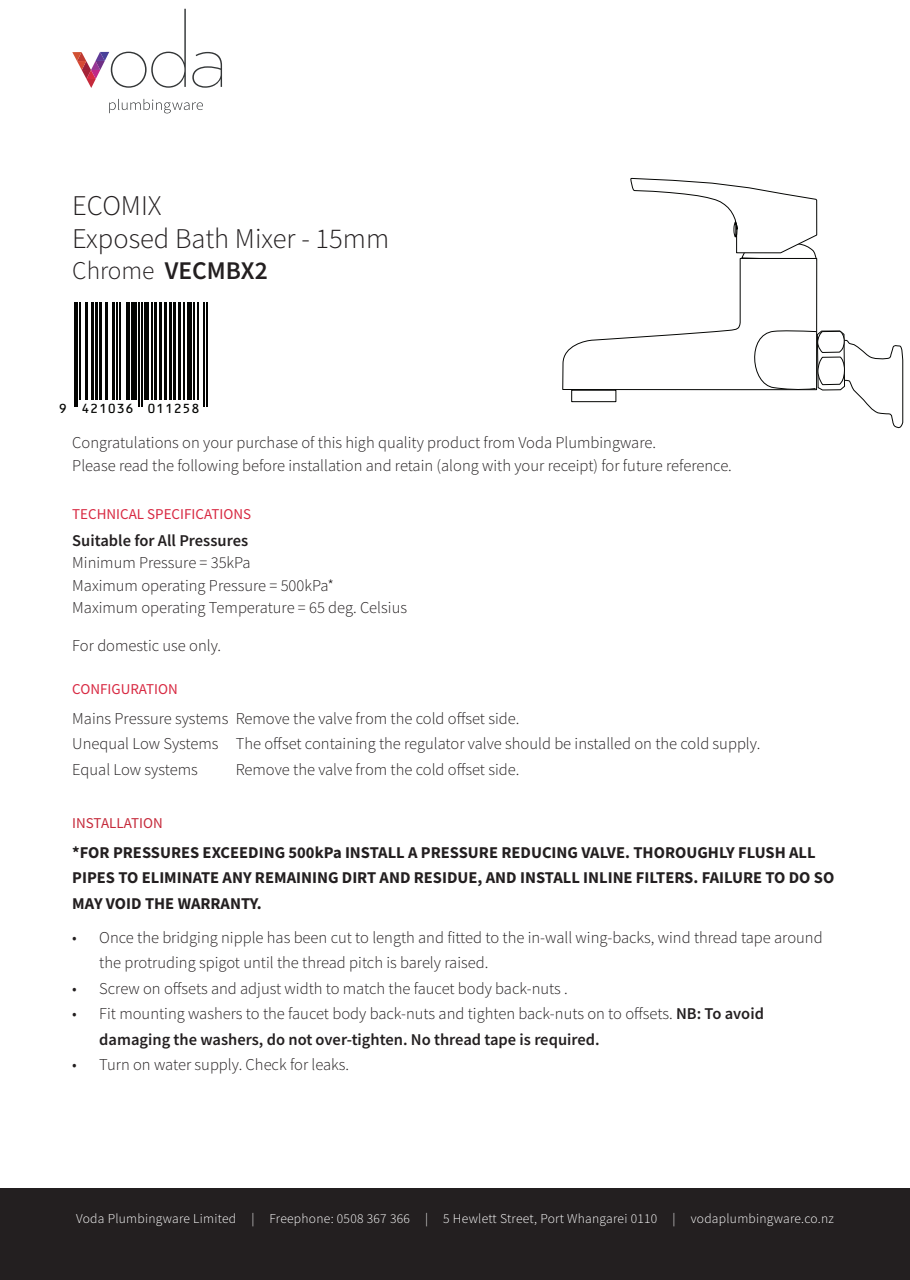
<style>
.page{position:relative;width:910px;height:1280px;background:#fff}
.page>*{position:absolute;margin:0;border:0;box-sizing:border-box;transform-origin:0 0}
.t1{font:300 28.5px/32.7px "Source Sans Pro";color:#231f20}
.t2{font:600 25.5px "Source Sans Pro";color:#231f20}
.t3{font:300 16.5px/25.5px "Source Sans Pro";color:#231f20}
.t4{font:700 16.5px/25.5px "Source Sans Pro";color:#231f20}
.t5{font:600 16.5px "Source Sans Pro";color:#231f20}
.t6{font:15px "Source Sans Pro";color:#d82942}
.t7{font:15px "Source Sans Pro";color:#c52a3b}
.t8{font:14.55px "OCR B10 Pitch BT";color:#040503}
.t9{font:300 13.5px "Source Sans Pro";letter-spacing:.02em;color:#fff}
.s1{font-weight:300}
.s2{font-weight:600}
</style>
<div class="page">
<hr style="left:74px;top:302px;width:1px;height:104px;background:#040503">
<hr style="left:77px;top:302px;width:1px;height:104px;background:#040503">
<hr style="left:80px;top:302px;width:1px;height:97px;background:#040503">
<hr style="left:85px;top:302px;width:3px;height:97px;background:#040503">
<hr style="left:91px;top:302px;width:3px;height:97px;background:#040503">
<hr style="left:95px;top:302px;width:3px;height:97px;background:#040503">
<hr style="left:99px;top:302px;width:3px;height:97px;background:#040503">
<hr style="left:105px;top:302px;width:3px;height:97px;background:#040503">
<hr style="left:112px;top:302px;width:3px;height:97px;background:#040503">
<hr style="left:116px;top:302px;width:1px;height:97px;background:#040503">
<hr style="left:119px;top:302px;width:1px;height:97px;background:#040503">
<hr style="left:126px;top:302px;width:1px;height:97px;background:#040503">
<hr style="left:129px;top:302px;width:1px;height:97px;background:#040503">
<div style="left:131px;top:302px;width:6px;height:97px;background:#040503"></div>
<hr style="left:138px;top:302px;width:2px;height:104px;background:#040503">
<hr style="left:141px;top:302px;width:2px;height:104px;background:#040503">
<hr style="left:144px;top:302px;width:4px;height:97px;background:#040503">
<hr style="left:151px;top:302px;width:1px;height:97px;background:#040503">
<hr style="left:154px;top:302px;width:3px;height:97px;background:#040503">
<hr style="left:159px;top:302px;width:3px;height:97px;background:#040503">
<hr style="left:164px;top:302px;width:3px;height:97px;background:#040503">
<hr style="left:169px;top:302px;width:3px;height:97px;background:#040503">
<hr style="left:174px;top:302px;width:2px;height:97px;background:#040503">
<hr style="left:178px;top:302px;width:3px;height:97px;background:#040503">
<hr style="left:183px;top:302px;width:2px;height:97px;background:#040503">
<hr style="left:188px;top:302px;width:4px;height:97px;background:#040503">
<hr style="left:193px;top:302px;width:2px;height:97px;background:#040503">
<hr style="left:197px;top:302px;width:2px;height:97px;background:#040503">
<hr style="left:203px;top:302px;width:1px;height:104px;background:#040503">
<hr style="left:206px;top:302px;width:1px;height:104px;background:#040503">
<svg style="left:192px;top:52px;width:30px;height:36px"></svg>
<svg style="left:72px;top:9px;width:114px;height:79px"></svg>
<svg style="left:109px;top:99px;width:94px;height:14px"></svg>
<div style="left:0;top:1188px;width:910px;height:92px;background:#231f20"></div>
<svg style="left:562px;top:177px;width:341px;height:252px"></svg>
<h1 class="t1" style="left:72px;top:189px;width:318px">ECOMIX<br>Exposed Bath Mixer - 15mm</h1>
<h2 class="t2" style="left:72px;top:253px;width:197px"><span class="s1">Chrome</span> VECMBX2</h2>
<p class="t8" style="left:58px;top:402px;width:143px">9 421036 011258</p>
<p class="t3" style="left:72px;top:431px;width:661px;line-height:22.5px">Congratulations on your purchase of this high quality product from Voda Plumbingware.<br>Please read the following before installation and retain (along with your receipt) for future reference.</p>
<p class="t6" style="left:72px;top:504px;width:180px">TECHNICAL SPECIFICATIONS</p>
<p class="t5" style="left:72px;top:529px;width:177px">Suitable for All Pressures</p>
<p class="t3" style="left:72px;top:551px;width:336px;line-height:22.5px">Minimum Pressure = 35kPa<br>Maximum operating Pressure = 500kPa*<br>Maximum operating Temperature = 65 deg. Celsius</p>
<p class="t3" style="left:72px;top:633px;width:150px">For domestic use only.</p>
<p class="t6" style="left:72px;top:679px;width:107px">CONFIGURATION</p>
<p class="t3" style="left:72px;top:705px;width:690px">Mains Pressure systems Remove the valve from the cold offset side.<br>Unequal Low Systems The offset containing the regulator valve should be installed on the cold supply.<br>Equal Low systems</p>
<p class="t3" style="left:236px;top:756px;width:285px">Remove the valve from the cold offset side.</p>
<p class="t7" style="left:72px;top:813px;width:92px">INSTALLATION</p>
<p class="t4" style="left:72px;top:839px;width:763px">*FOR PRESSURES EXCEEDING 500kPa INSTALL A PRESSURE REDUCING VALVE. THOROUGHLY FLUSH ALL<br>PIPES TO ELIMINATE ANY REMAINING DIRT AND RESIDUE, AND INSTALL INLINE FILTERS. FAILURE TO DO SO<br>MAY VOID THE WARRANTY.</p>
<p class="t3" style="left:99px;top:925px;width:725px;text-indent:-27px">• Once the bridging nipple has been cut to length and fitted to the in-wall wing-backs, wind thread tape around the protruding spigot until the thread pitch is barely raised.</p>
<p class="t3" style="left:72px;top:975px;width:497px">• Screw on offsets and adjust width to match the faucet body back-nuts .</p>
<p class="t3" style="left:99px;top:1001px;width:666px;text-indent:-27px">• Fit mounting washers to the faucet body back-nuts and tighten back-nuts on to offsets. <span class="s2">NB: To avoid damaging the washers, do not over-tighten. No thread tape is required.</span></p>
<p class="t3" style="left:72px;top:1052px;width:278px">• Turn on water supply. Check for leaks.</p>
<p class="t9" style="left:76px;top:1210px;width:759px">Voda Plumbingware Limited | Freephone: 0508 367 366 | 5 Hewlett Street, Port Whangarei 0110 | vodaplumbingware.co.nz</p>
</div>
